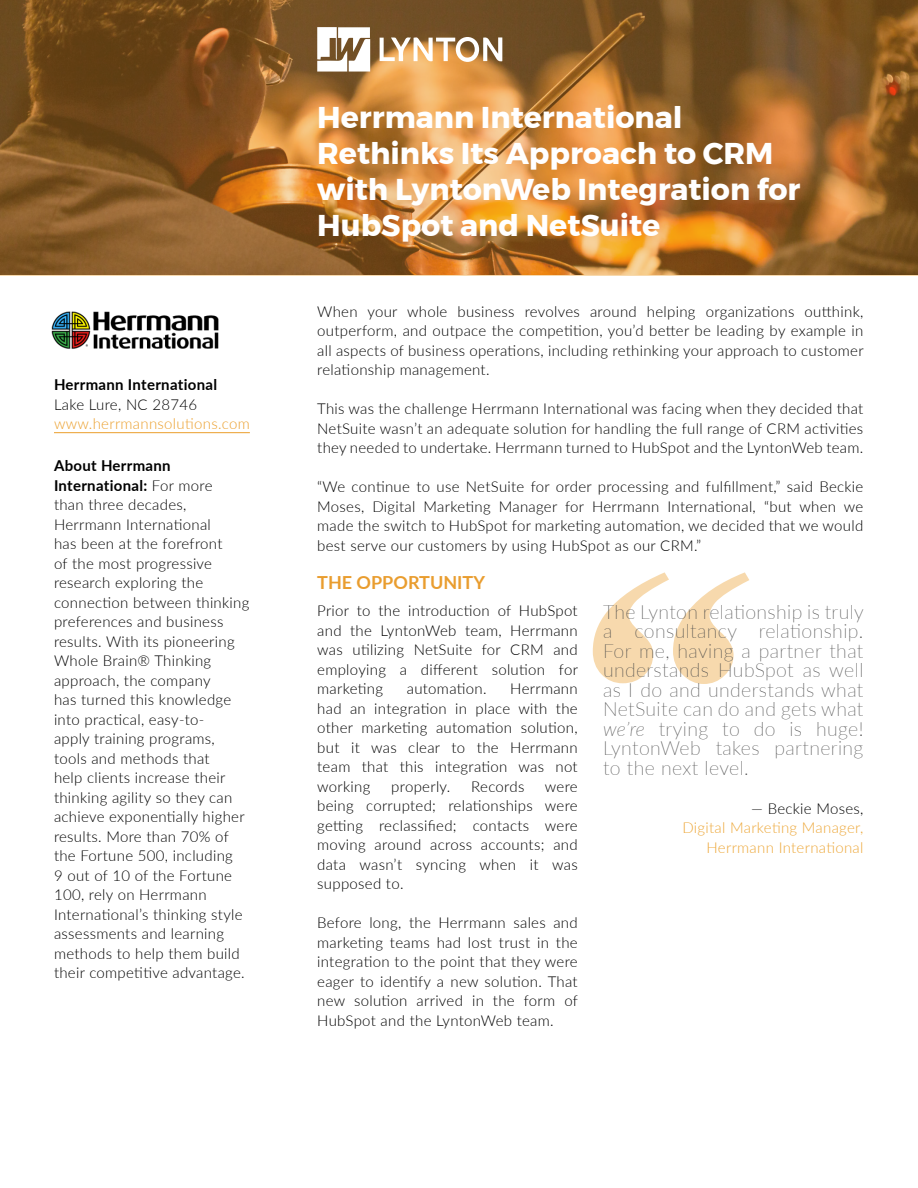
<style>
.page{position:relative;width:918px;height:1188px;background:#fff}
.page>*{position:absolute;margin:0;border:0;box-sizing:border-box;transform-origin:0 0}
.t1{font:700 30px/36px "Montserrat";color:#fff}
.t2{font:100 19.5px/19.5px "Lato";letter-spacing:.02em;color:#494949;text-align:justify}
.t3{font:700 18px "Lato";color:#e99d2f}
.t4{font:300 15px/19.5px "Lato";letter-spacing:.02em;color:#000;text-align:justify}
.t5{font:300 15px/19.5px "Lato";letter-spacing:.02em;color:#eda738;text-align:right}
.t6{font:300 15px "Lato";letter-spacing:.02em;color:#eb9f2c}
.t7{font:700 15px "Lato";letter-spacing:.02em;color:#000}
.s1{font-weight:700}
.s2{font-style:italic}
</style>
<div class="page">
<svg style="left:0;top:0;width:918px;height:275px;background:#9b662c"></svg>
<svg style="left:593px;top:572px;width:156px;height:112px"></svg>
<hr style="left:54px;top:432px;width:196px;height:1px;background:#eb9f2c">
<svg style="left:317px;top:27px;width:53px;height:45px"></svg>
<svg style="left:380px;top:37px;width:122px;height:25px"></svg>
<img style="left:51px;top:311px;width:168px;height:38px">
<p class="t7" style="left:54px;top:374px;width:165px">Herrmann International</p>
<p class="t4" style="left:54px;top:394px;width:145px">Lake Lure, NC 28746</p>
<p class="t6" style="left:54px;top:413px;width:197px">www.herrmannsolutions.com</p>
<p class="t4" style="left:54px;top:455px;width:197px;text-align:left"><span class="s1">About Herrmann<br>International:</span> For more<br>than three decades,<br>Herrmann International<br>has been at the forefront<br>of the most progressive research exploring the connection between thinking preferences and business results. With its pioneering<br>Whole Brain® Thinking approach, the company<br>has turned this knowledge into practical, easy-to-<br>apply training programs, tools and methods that<br>help clients increase their thinking agility so they can achieve exponentially higher results. More than 70% of the Fortune 500, including<br>9 out of 10 of the Fortune<br>100, rely on Herrmann<br>International’s thinking style assessments and learning methods to help them build their competitive advantage.</p>
<h1 class="t1" style="left:317px;top:99px;width:485px">Herrmann International<br>Rethinks Its Approach to CRM with LyntonWeb Integration for<br>HubSpot and NetSuite</h1>
<p class="t4" style="left:317px;top:301px;width:548px">When your whole business revolves around helping organizations outthink, outperform, and outpace the competition, you’d better be leading by example in all aspects of business operations, including rethinking your approach to customer relationship management.</p>
<p class="t4" style="left:317px;top:399px;width:548px">This was the challenge Herrmann International was facing when they decided that NetSuite wasn’t an adequate solution for handling the full range of CRM activities they needed to undertake. Herrmann turned to HubSpot and the LyntonWeb team.</p>
<p class="t4" style="left:317px;top:477px;width:548px">“We continue to use NetSuite for order processing and fulfillment,” said Beckie Moses, Digital Marketing Manager for Herrmann International, “but when we made the switch to HubSpot for marketing automation, we decided that we would best serve our customers by using HubSpot as our CRM.”</p>
<p class="t3" style="left:317px;top:570px;width:169px">THE OPPORTUNITY</p>
<p class="t4" style="left:317px;top:601px;width:262px">Prior to the introduction of HubSpot and the LyntonWeb team, Herrmann was utilizing NetSuite for CRM and employing a different solution for marketing</p>
<p class="t4" style="left:407px;top:679px;width:81px">automation.</p>
<p class="t4" style="left:317px;top:679px;width:262px;text-indent:193px">Herrmann had an integration in place with the other marketing automation solution, but it was clear to the Herrmann team that this integration was not working</p>
<p class="t4" style="left:391px;top:776px;width:61px">properly.</p>
<p class="t4" style="left:471px;top:776px;width:55px">Records</p>
<p class="t4" style="left:317px;top:776px;width:262px;text-indent:228px">were being corrupted; relationships were getting reclassified; contacts were moving around across accounts; and data wasn’t syncing when it was supposed to.</p>
<p class="t4" style="left:317px;top:913px;width:262px">Before long, the Herrmann sales and marketing teams had lost trust in the integration to the point that they were eager to identify a new solution. That new solution arrived in the form of HubSpot and the LyntonWeb team.</p>
<p class="t2" style="left:603px;top:601px;width:262px">The Lynton relationship is truly a consultancy relationship.<br>For me, having a partner that understands HubSpot as well as I do and understands what NetSuite can do and gets what <span class="s2">we’re</span> trying to do is huge!<br>LyntonWeb takes partnering to the next level.</p>
<p class="t4" style="left:751px;top:798px;width:114px">— Beckie Moses,</p>
<p class="t5" style="left:682px;top:818px;width:183px">Digital Marketing Manager,<br>Herrmann International</p>
</div>
